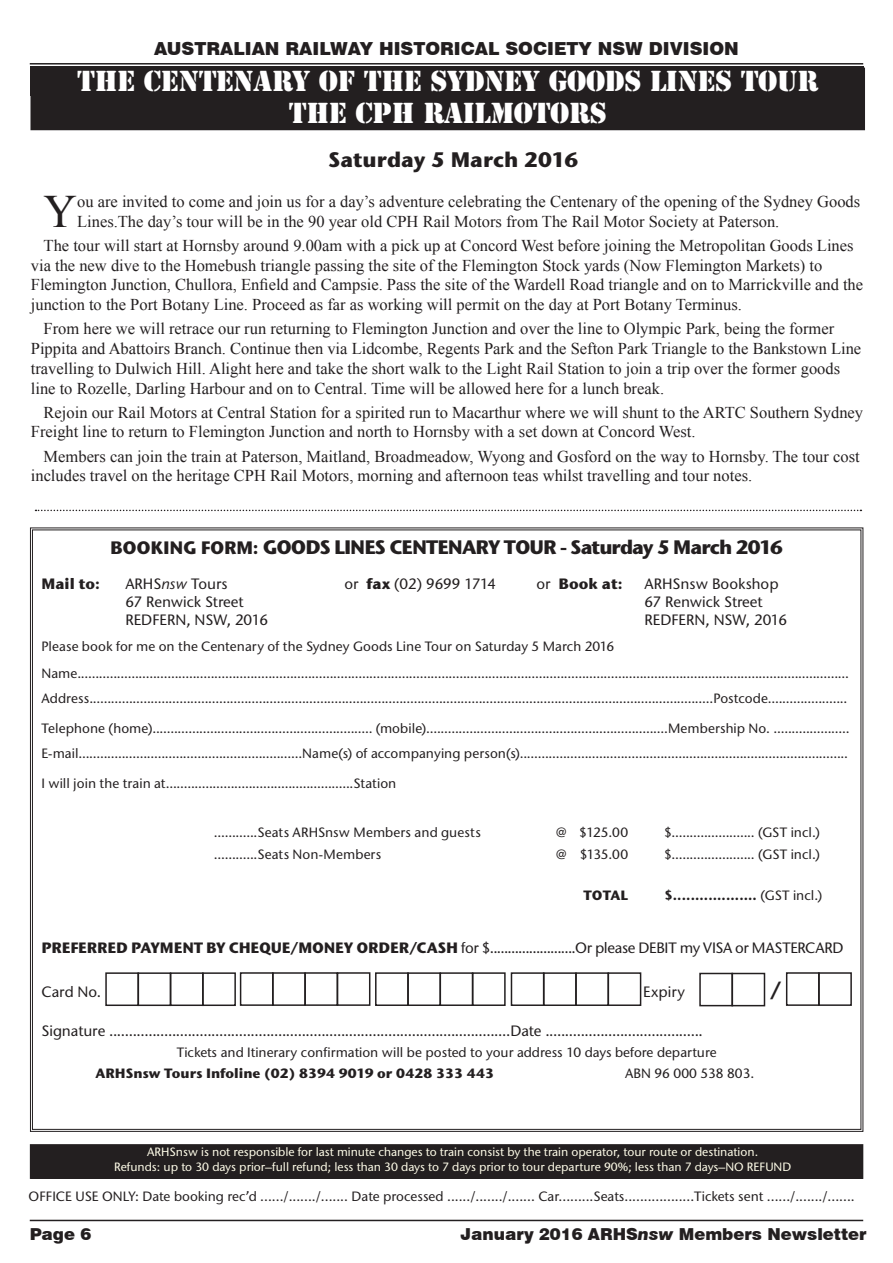
<style>
.page{position:relative;width:893px;height:1263px;background:#fff}
.page>*{position:absolute;margin:0;border:0;box-sizing:border-box;transform-origin:0 0}
.t1{font:46.35px "Times New Roman";color:#231f20}
.t2{font:27px/32.4px "Stencil Std";letter-spacing:-.01em;color:#fff;text-align:center}
.t3{font:27px "Times New Roman";color:#fff}
.t4{font:700 21px "ITC Stone Sans";color:#231f20}
.t5{font:700 19.5px "ITC Stone Sans";letter-spacing:-.05em;color:#231f20}
.t6{font:900 18px "Swiss 721 BT";color:#231f20}
.t7{font:16.5px/19.8px "Times New Roman";color:#231f20}
.t8{font:900 16.5px "Swiss 721 BT";color:#231f20}
.t9{font:15px "ITC Stone Sans";color:#231f20}
.t10{font:15px "ITC Stone Sans";letter-spacing:-.025em;color:#231f20}
.t11{font:700 15px "ITC Stone Sans";color:#231f20}
.t12{font:13.5px/29.5px "ITC Stone Sans";color:#231f20}
.t13{font:700 13.5px "ITC Stone Sans";color:#231f20}
.t14{font:12px/14.4px "ITC Stone Sans";color:#fffde9;text-align:center}
.s1{font-size:18px}
.s2{font-style:italic}
.s3{font-weight:700}
.s4{font-weight:400}
</style>
<div class="page">
<div style="left:30px;top:66px;width:833px;height:30px;background:#231f20"></div>
<hr style="left:30px;top:63px;width:833px;height:2px;background:#231f20">
<hr style="left:30px;top:1220px;width:833px;height:1px;background:#231f20">
<div style="left:31px;top:68px;width:833px;height:61px;background:#231f20"></div>
<div style="left:30px;top:68px;width:835px;height:62px;border:2px solid #231f20"></div>
<svg style="left:30px;top:527px;width:834px;height:605px"></svg>
<svg style="left:36px;top:510px;width:825px;height:1px"></svg>
<div style="left:699px;top:973px;width:34px;height:33px;border:2px solid #231f20"></div>
<div style="left:731px;top:973px;width:34px;height:33px;border:2px solid #231f20"></div>
<div style="left:105px;top:972px;width:34px;height:34px;border:2px solid #231f20"></div>
<div style="left:137px;top:972px;width:34px;height:34px;border:2px solid #231f20"></div>
<div style="left:170px;top:972px;width:34px;height:34px;border:2px solid #231f20"></div>
<div style="left:202px;top:972px;width:34px;height:34px;border:2px solid #231f20"></div>
<div style="left:240px;top:972px;width:34px;height:34px;border:2px solid #231f20"></div>
<div style="left:272px;top:972px;width:34px;height:34px;border:2px solid #231f20"></div>
<div style="left:304px;top:972px;width:34px;height:34px;border:2px solid #231f20"></div>
<div style="left:337px;top:972px;width:33px;height:34px;border:2px solid #231f20"></div>
<div style="left:375px;top:972px;width:34px;height:34px;border:2px solid #231f20"></div>
<div style="left:407px;top:972px;width:34px;height:34px;border:2px solid #231f20"></div>
<div style="left:440px;top:972px;width:33px;height:34px;border:2px solid #231f20"></div>
<div style="left:472px;top:972px;width:34px;height:34px;border:2px solid #231f20"></div>
<div style="left:511px;top:972px;width:33px;height:34px;border:2px solid #231f20"></div>
<div style="left:543px;top:972px;width:34px;height:34px;border:2px solid #231f20"></div>
<div style="left:575px;top:972px;width:34px;height:34px;border:2px solid #231f20"></div>
<div style="left:607px;top:972px;width:34px;height:34px;border:2px solid #231f20"></div>
<div style="left:786px;top:972px;width:34px;height:34px;border:2px solid #231f20"></div>
<div style="left:818px;top:972px;width:34px;height:34px;border:2px solid #231f20"></div>
<div style="left:31px;top:1145px;width:831px;height:33px;background:#231f20"></div>
<div style="left:30px;top:1144px;width:833px;height:35px;border:2px solid #231f20"></div>
<h3 class="t6" style="left:154px;top:38px;width:586px">AUSTRALIAN RAILWAY HISTORICAL SOCIETY NSW DIVISION</h3>
<h2 class="t3" style="left:285px;top:61px;width:324px">MEMBERS’ NEWSLETTER</h2>
<h2 class="t2" style="left:77px;top:65px;width:743px">THE CENTENARY OF THE SYDNEY GOODS LINES TOUR<br>THE CPH RAILMOTORS</h2>
<h3 class="t4" style="left:328px;top:146px;width:252px">Saturday 5 March 2016</h3>
<h1 class="t1" style="left:44px;top:180px;width:35px">Y</h1>
<p class="t7" style="left:77px;top:191px;width:785px">ou are invited to come and join us for a day’s adventure celebrating the Centenary of the opening of the Sydney Goods<br>Lines.The day’s tour will be in the 90 year old CPH Rail Motors from The Rail Motor Society at Paterson.</p>
<p class="t7" style="left:31px;top:235px;width:834px;text-indent:13px">The tour will start at Hornsby around 9.00am with a pick up at Concord West before joining the Metropolitan Goods Lines via the new dive to the Homebush triangle passing the site of the Flemington Stock yards (Now Flemington Markets) to Flemington Junction, Chullora, Enfield and Campsie. Pass the site of the Wardell Road triangle and on to Marrickville and the junction to the Port Botany Line. Proceed as far as working will permit on the day at Port Botany Terminus.</p>
<p class="t7" style="left:31px;top:318px;width:832px;text-indent:13px">From here we will retrace our run returning to Flemington Junction and over the line to Olympic Park, being the former Pippita and Abattoirs Branch. Continue then via Lidcombe, Regents Park and the Sefton Park Triangle to the Bankstown Line travelling to Dulwich Hill. Alight here and take the short walk to the Light Rail Station to join a trip over the former goods line to Rozelle, Darling Harbour and on to Central. Time will be allowed here for a lunch break.</p>
<p class="t7" style="left:31px;top:402px;width:834px;text-indent:13px">Rejoin our Rail Motors at Central Station for a spirited run to Macarthur where we will shunt to the ARTC Southern Sydney<br>Freight line to return to Flemington Junction and north to Hornsby with a set down at Concord West.</p>
<p class="t7" style="left:31px;top:446px;width:830px;text-indent:13px">Members can join the train at Paterson, Maitland, Broadmeadow, Wyong and Gosford on the way to Hornsby. The tour cost includes travel on the heritage CPH Rail Motors, morning and afternoon teas whilst travelling and tour notes.</p>
<h3 class="t5" style="left:110px;top:535px;width:674px"><span class="s1">BOOKING FORM:</span> GOODS LINES CENTENARY TOUR - Saturday 5 March 2016</h3>
<p class="t11" style="left:41px;top:574px;width:60px">Mail to:</p>
<p class="t9" style="left:125px;top:574px;width:104px">ARHS<span class="s2">nsw</span> Tours</p>
<p class="t9" style="left:344px;top:574px;width:153px">or <span class="s3">fax</span> (02) 9699 1714</p>
<p class="t11" style="left:536px;top:574px;width:88px"><span class="s4">or</span> Book at:</p>
<p class="t9" style="left:644px;top:574px;width:136px">ARHSnsw Bookshop</p>
<p class="t9" style="left:125px;top:592px;width:119px">67 Renwick Street</p>
<p class="t9" style="left:644px;top:592px;width:119px">67 Renwick Street</p>
<p class="t9" style="left:125px;top:610px;width:144px">REDFERN, NSW, 2016</p>
<p class="t9" style="left:644px;top:610px;width:144px">REDFERN, NSW, 2016</p>
<p class="t12" style="left:41px;top:633px;width:809px;line-height:27px">Please book for me on the Centenary of the Sydney Goods Line Tour on Saturday 5 March 2016<br>Name......................................................................................................................................................................................................................</p>
<p class="t12" style="left:41px;top:684px;width:810px">Address.............................................................................................................................................................................Postcode......................<br>Telephone (home)............................................................. (mobile)...................................................................Membership No. .....................</p>
<p class="t12" style="left:41px;top:739px;width:808px">E-mail..............................................................Name(s) of accompanying person(s)...........................................................................................<br>I will join the train at....................................................Station</p>
<p class="t12" style="left:214px;top:817px;width:268px">............Seats ARHSnsw Members and guests</p>
<p class="t12" style="left:556px;top:817px;width:74px">@ $125.00</p>
<p class="t12" style="left:664px;top:817px;width:157px">$....................... (GST incl.)</p>
<p class="t12" style="left:214px;top:840px;width:169px">............Seats Non-Members</p>
<p class="t12" style="left:556px;top:840px;width:74px">@ $135.00</p>
<p class="t12" style="left:664px;top:840px;width:157px">$....................... (GST incl.)</p>
<p class="t13" style="left:583px;top:886px;width:46px">TOTAL</p>
<p class="t13" style="left:664px;top:886px;width:160px">$....…..…….… <span class="s4">(GST incl.)</span></p>
<p class="t10" style="left:41px;top:938px;width:803px"><span class="s3">PREFERRED PAYMENT BY CHEQUE/MONEY ORDER/CASH</span> for $........................Or please DEBIT my VISA or MASTERCARD</p>
<p class="t9" style="left:41px;top:982px;width:61px">Card No.</p>
<p class="t9" style="left:643px;top:982px;width:43px">Expiry</p>
<h3 class="t4" style="left:770px;top:976px;width:14px">/</h3>
<p class="t9" style="left:41px;top:1021px;width:663px">Signature ......................................................................................................Date ........................................</p>
<p class="t12" style="left:177px;top:1037px;width:541px">Tickets and Itinerary confirmation will be posted to your address 10 days before departure</p>
<p class="t13" style="left:95px;top:1064px;width:400px">ARHSnsw Tours Infoline (02) 8394 9019 or 0428 333 443</p>
<p class="t12" style="left:625px;top:1058px;width:131px">ABN 96 000 538 803.</p>
<p class="t14" style="left:114px;top:1145px;width:679px">ARHSnsw is not responsible for last minute changes to train consist by the train operator, tour route or destination.<br>Refunds: up to 30 days prior–full refund; less than 30 days to 7 days prior to tour departure 90%; less than 7 days–NO REFUND</p>
<p class="t12" style="left:29px;top:1181px;width:828px">OFFICE USE ONLY: Date booking rec’d ....../......./....... Date processed ....../......./....... Car.........Seats..................Tickets sent ....../......./.......</p>
<p class="t8" style="left:30px;top:1224px;width:63px">Page 6</p>
<p class="t8" style="left:461px;top:1224px;width:407px">January 2016 ARHS<span class="s2">nsw</span> Members Newsletter</p>
</div>
